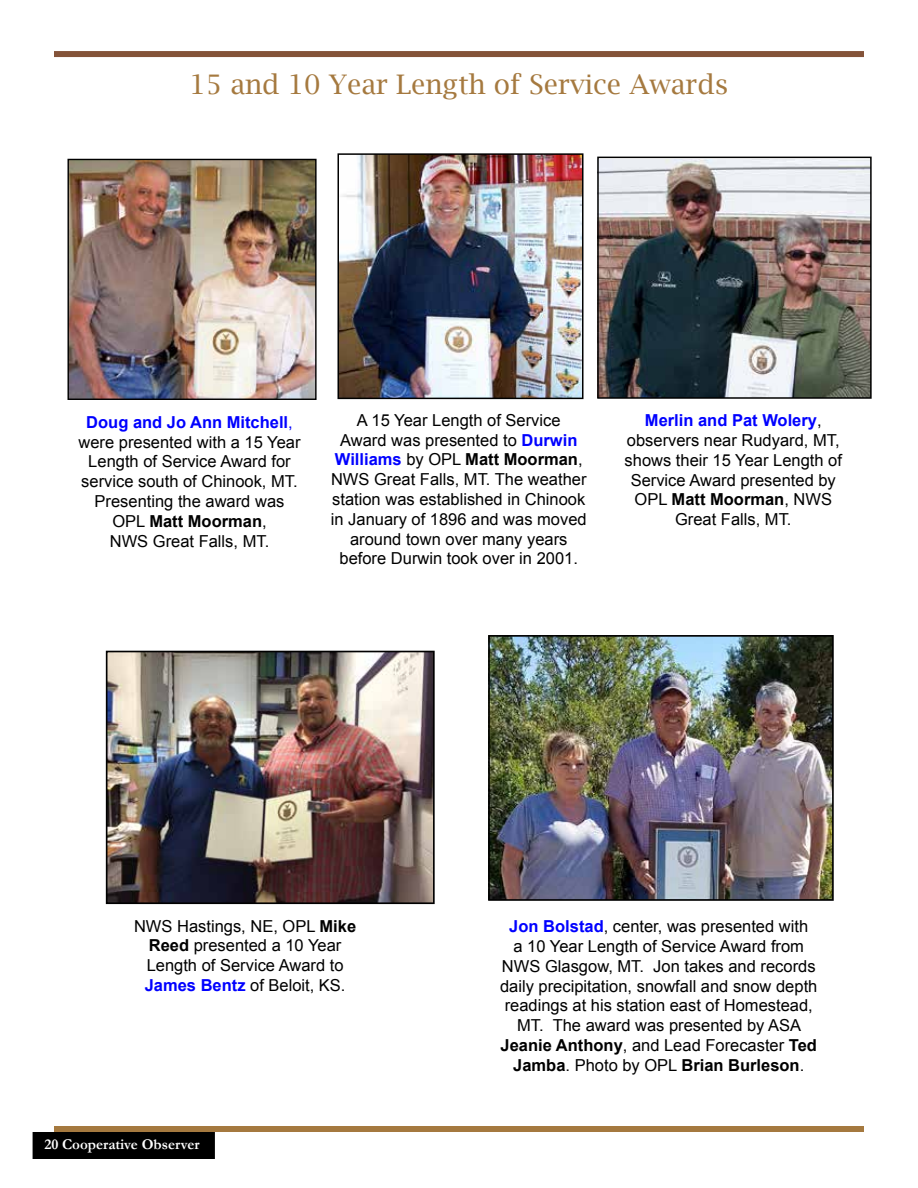
<style>
.page{position:relative;width:918px;height:1188px;background:#fff}
.page>*{position:absolute;margin:0;border:0;box-sizing:border-box;transform-origin:0 0}
.t1{font:27px "Lucida Bright";color:#a5793f}
.t2{font:16.5px/19.8px "Arial";color:#000;text-align:center}
.t3{font:700 15px "Garamond";color:#fff}
.s1{font-weight:700;color:#00f}
.s2{color:#00f}
.s3{font-weight:700}
</style>
<div class="page">
<div style="left:33px;top:1133px;width:181px;height:25px;background:#000"></div>
<div style="left:33px;top:1132px;width:182px;height:27px;border:2px solid #000"></div>
<div style="left:54px;top:1126px;width:810px;height:6px;background:#a5793f"></div>
<div style="left:54px;top:51px;width:810px;height:6px;background:#845339"></div>
<img style="left:341px;top:156px;width:240px;height:240px">
<div style="left:338px;top:153px;width:246px;height:246px;border:2px solid #000"></div>
<img style="left:600px;top:160px;width:269px;height:236px">
<div style="left:597px;top:157px;width:275px;height:242px;border:2px solid #000"></div>
<img style="left:69px;top:161px;width:246px;height:237px">
<div style="left:67px;top:159px;width:250px;height:241px;border:1px solid #000"></div>
<img style="left:109px;top:654px;width:323px;height:247px">
<div style="left:106px;top:651px;width:329px;height:253px;border:2px solid #000"></div>
<img style="left:491px;top:638px;width:340px;height:260px">
<div style="left:488px;top:635px;width:346px;height:266px;border:2px solid #000"></div>
<h1 class="t1" style="left:190px;top:69px;width:540px">15 and 10 Year Length of Service Awards</h1>
<p class="t2" style="left:79px;top:412px;width:223px"><span class="s1">Doug and Jo Ann Mitchell</span><span class="s2">, </span>were presented with a 15 Year<br>Length of Service Award for service south of Chinook, MT.<br>Presenting the award was<br>OPL <span class="s3">Matt Moorman</span>,<br>NWS Great Falls, MT.</p>
<p class="t2" style="left:331px;top:410px;width:257px">A 15 Year Length of Service<br>Award was presented to <span class="s1">Durwin<br>Williams</span> by OPL <span class="s3">Matt Moorman</span>,<br>NWS Great Falls, MT. The weather station was established in Chinook in January of 1896 and was moved around town over many years before Durwin took over in 2001.</p>
<p class="t2" style="left:625px;top:411px;width:219px"><span class="s1">Merlin and Pat Wolery</span>, observers near Rudyard, MT, shows their 15 Year Length of<br>Service Award presented by<br>OPL <span class="s3">Matt Moorman</span>, NWS<br>Great Falls, MT.</p>
<p class="t2" style="left:134px;top:916px;width:224px">NWS Hastings, NE, OPL <span class="s3">Mike<br>Reed</span> presented a 10 Year<br>Length of Service Award to<br><span class="s1">James Bentz</span> of Beloit, KS.</p>
<p class="t2" style="left:500px;top:917px;width:319px"><span class="s1">Jon Bolstad</span>, center, was presented with<br>a 10 Year Length of Service Award from NWS Glasgow, MT. Jon takes and records daily precipitation, snowfall and snow depth readings at his station east of Homestead, MT. The award was presented by ASA <span class="s3">Jeanie Anthony</span>, and Lead Forecaster <span class="s3">Ted Jamba</span>. Photo by OPL <span class="s3">Brian Burleson</span>.</p>
<p class="t3" style="left:44px;top:1134px;width:157px">20 Cooperative Observer</p>
</div>
